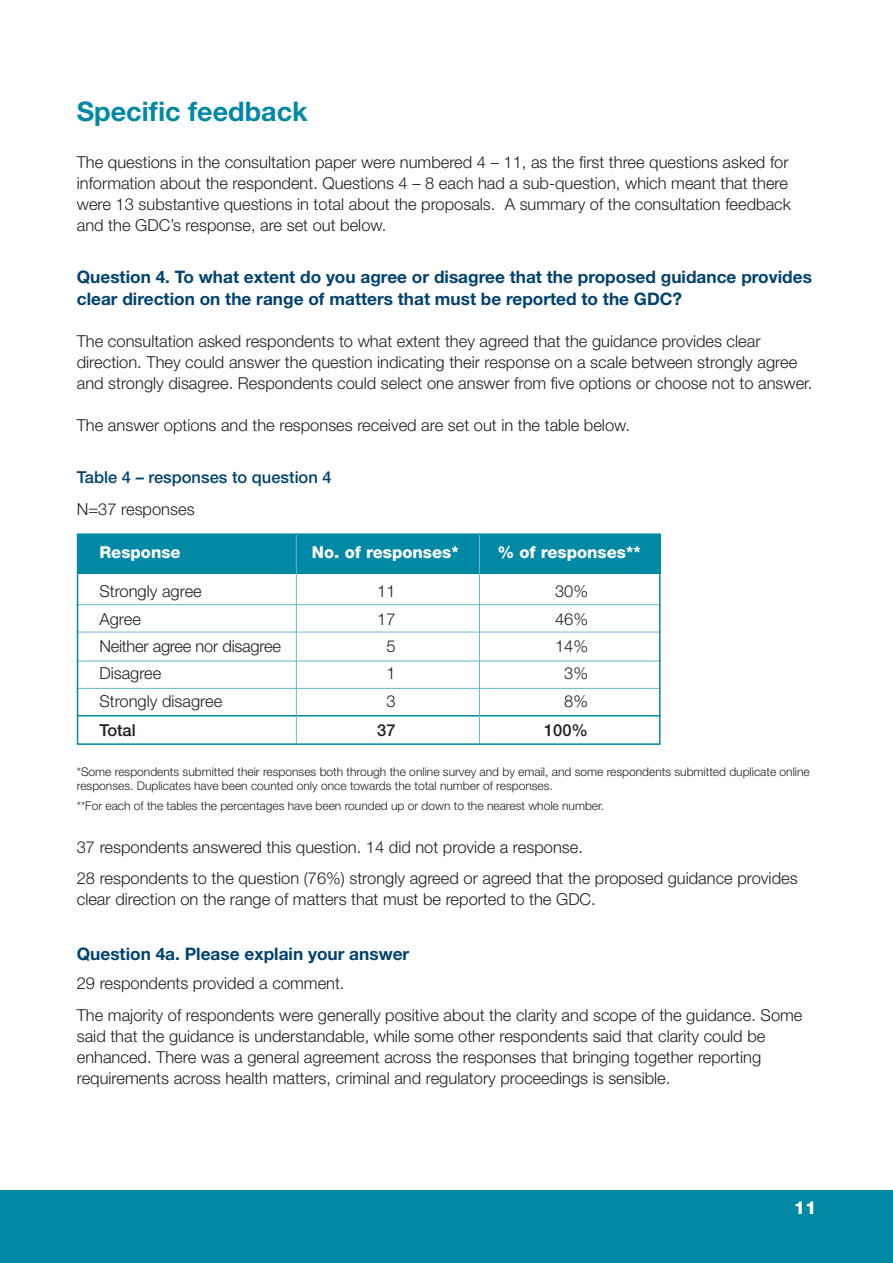
<style>
.page{position:relative;width:893px;height:1263px;background:#fff}
.page>*{position:absolute;margin:0;border:0;box-sizing:border-box;transform-origin:0 0}
.t1{font:700 27px "Helvetica Neue LT Pro";color:#0089a5}
.t2{font:800 18px "Helvetica Neue LT Pro";color:#fff}
.t3{font:700 17.25px/22.5px "Helvetica Neue LT Pro";color:#004270}
.t4{font:300 16.5px/21px "Helvetica Neue LT Pro";color:#231f20}
.t5{font:800 16.5px "Helvetica Neue LT Pro";color:#fff}
.t6{font:500 16.5px "Helvetica Neue LT Pro";color:#004270}
.t7{font:500 16.5px "Helvetica Neue LT Pro";color:#231f20}
.t8{font:300 12px/13.5px "Helvetica Neue LT Pro";color:#231f20}
</style>
<div class="page">
<hr style="left:77px;top:604px;width:583px;height:1px;background:#69b7ca">
<hr style="left:77px;top:632px;width:583px;height:1px;background:#69b7ca">
<hr style="left:77px;top:661px;width:583px;height:1px;background:#69b7ca">
<hr style="left:77px;top:688px;width:583px;height:1px;background:#69b7ca">
<hr style="left:77px;top:715px;width:583px;height:1px;background:#0089a5">
<div style="left:77px;top:534px;width:583px;height:40px;background:#0089a5"></div>
<hr style="left:479px;top:534px;width:1px;height:210px;background:#69b7ca">
<hr style="left:296px;top:534px;width:1px;height:210px;background:#69b7ca">
<div style="left:77px;top:533px;width:583px;height:212px;border:2px solid #0089a5"></div>
<div style="left:0;top:1191px;width:893px;height:72px;background:#0089a5"></div>
<p class="t1" style="left:77px;top:102px;width:232px">Specific feedback</p>
<p class="t4" style="left:77px;top:153px;width:716px">The questions in the consultation paper were numbered 4 – 11, as the first three questions asked for information about the respondent. Questions 4 – 8 each had a sub-question, which meant that there were 13 substantive questions in total about the proposals. A summary of the consultation feedback and the GDC’s response, are set out below.</p>
<p class="t3" style="left:77px;top:267px;width:737px">Question 4. To what extent do you agree or disagree that the proposed guidance provides clear direction on the range of matters that must be reported to the GDC?</p>
<p class="t4" style="left:77px;top:332px;width:737px">The consultation asked respondents to what extent they agreed that the guidance provides clear direction. They could answer the question indicating their response on a scale between strongly agree and strongly disagree. Respondents could select one answer from five options or choose not to answer.</p>
<p class="t4" style="left:77px;top:416px;width:555px">The answer options and the responses received are set out in the table below.</p>
<p class="t6" style="left:77px;top:471px;width:256px">Table 4 – responses to question 4</p>
<p class="t4" style="left:77px;top:500px;width:119px">N=37 responses</p>
<p class="t5" style="left:99px;top:543px;width:83px">Response</p>
<p class="t5" style="left:312px;top:543px;width:148px">No. of responses*</p>
<p class="t5" style="left:497px;top:543px;width:145px">% of responses**</p>
<p class="t4" style="left:99px;top:583px;width:104px">Strongly agree</p>
<p class="t4" style="left:377px;top:583px;width:20px">11</p>
<p class="t4" style="left:555px;top:583px;width:35px">30%</p>
<p class="t4" style="left:99px;top:610px;width:43px">Agree</p>
<p class="t4" style="left:377px;top:610px;width:20px">17</p>
<p class="t4" style="left:555px;top:610px;width:35px">46%</p>
<p class="t4" style="left:99px;top:637px;width:183px">Neither agree nor disagree</p>
<p class="t4" style="left:386px;top:637px;width:11px">5</p>
<p class="t4" style="left:555px;top:637px;width:35px">14%</p>
<p class="t4" style="left:99px;top:665px;width:64px">Disagree</p>
<p class="t4" style="left:386px;top:665px;width:11px">1</p>
<p class="t4" style="left:564px;top:665px;width:25px">3%</p>
<p class="t4" style="left:99px;top:692px;width:124px">Strongly disagree</p>
<p class="t4" style="left:386px;top:692px;width:11px">3</p>
<p class="t4" style="left:564px;top:692px;width:25px">8%</p>
<p class="t7" style="left:99px;top:724px;width:38px">Total</p>
<p class="t7" style="left:377px;top:724px;width:20px">37</p>
<p class="t7" style="left:544px;top:724px;width:46px">100%</p>
<p class="t8" style="left:77px;top:766px;width:734px">*Some respondents submitted their responses both through the online survey and by email, and some respondents submitted duplicate online responses. Duplicates have been counted only once towards the total number of responses.</p>
<p class="t8" style="left:77px;top:800px;width:529px">**For each of the tables the percentages have been rounded up or down to the nearest whole number.</p>
<p class="t4" style="left:77px;top:838px;width:508px">37 respondents answered this question. 14 did not provide a response.</p>
<p class="t4" style="left:77px;top:870px;width:722px">28 respondents to the question (76%) strongly agreed or agreed that the proposed guidance provides clear direction on the range of matters that must be reported to the GDC.</p>
<p class="t3" style="left:77px;top:944px;width:334px">Question 4a. Please explain your answer</p>
<p class="t4" style="left:77px;top:974px;width:269px">29 respondents provided a comment.</p>
<p class="t4" style="left:77px;top:1006px;width:727px">The majority of respondents were generally positive about the clarity and scope of the guidance. Some said that the guidance is understandable, while some other respondents said that clarity could be enhanced. There was a general agreement across the responses that bringing together reporting requirements across health matters, criminal and regulatory proceedings is sensible.</p>
<p class="t2" style="left:794px;top:1197px;width:24px">11</p>
</div>
